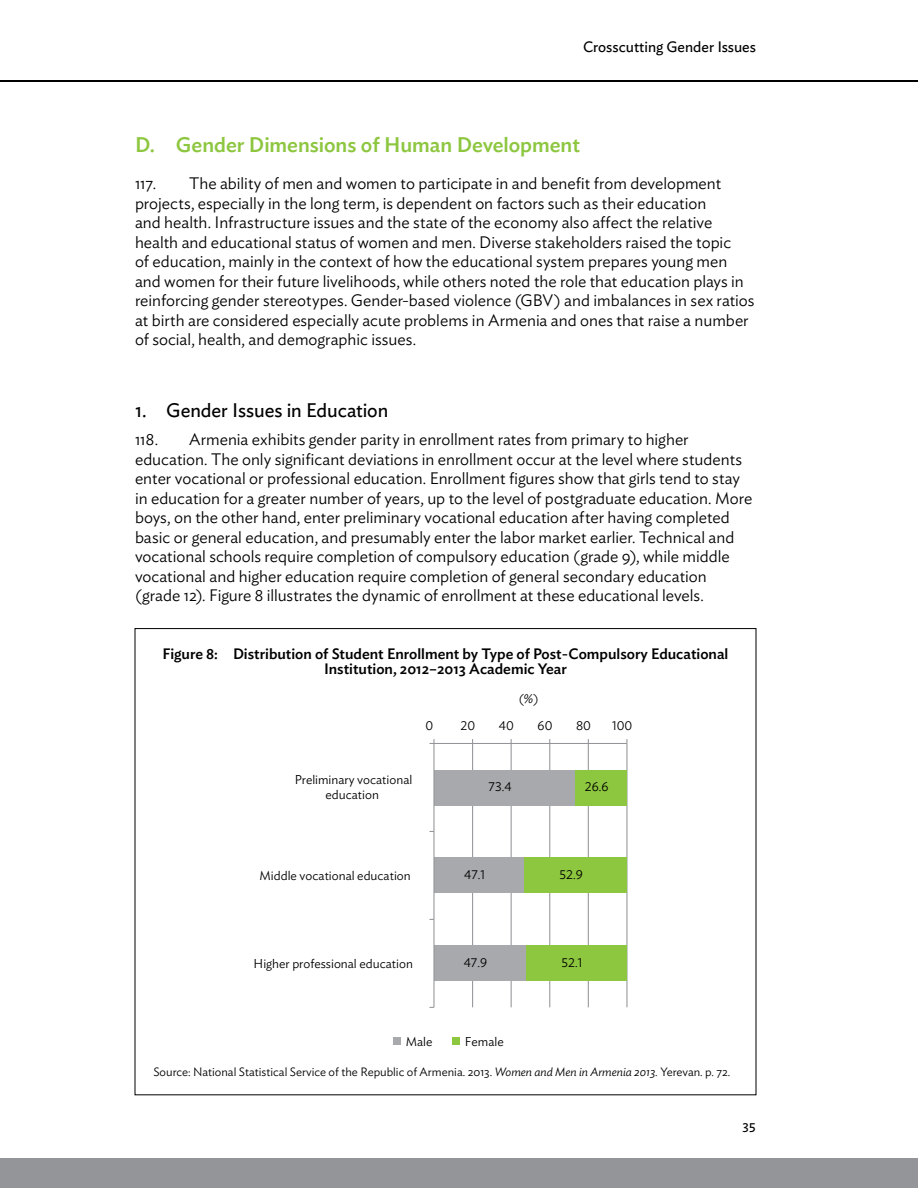
<style>
.page{position:relative;width:918px;height:1188px;background:#fff}
.page>*{position:absolute;margin:0;border:0;box-sizing:border-box;transform-origin:0 0}
.t1{font:500 21px "Ideal Sans";color:#8dc63f}
.t2{font:19.5px "Ideal Sans";letter-spacing:-.005em;color:#000}
.t3{font:300 16.5px/19.5px "Ideal Sans";color:#000}
.t4{font:500 15px/15px "Ideal Sans";color:#000;text-align:center}
.t5{font:15px "Ideal Sans";color:#000}
.t6{font:13.5px "Ideal Sans";color:#000}
.t7{font:300 12.75px/15.3px "Ideal Sans";color:#000;text-align:center}
.t8{font:300 12px "Ideal Sans";color:#000}
.s1{font-style:italic}
</style>
<div class="page">
<div style="left:0;top:1159px;width:918px;height:29px;background:#939598"></div>
<hr style="left:0;top:80px;width:918px;height:2px;background:#000">
<hr style="left:472px;top:743px;width:1px;height:264px;background:#939598">
<hr style="left:511px;top:743px;width:1px;height:264px;background:#939598">
<hr style="left:549px;top:743px;width:1px;height:264px;background:#939598">
<hr style="left:588px;top:743px;width:1px;height:264px;background:#939598">
<hr style="left:626px;top:743px;width:1px;height:264px;background:#939598">
<div style="left:434px;top:770px;width:142px;height:35px;background:#a7a9ac"></div>
<div style="left:434px;top:858px;width:91px;height:35px;background:#a7a9ac"></div>
<div style="left:434px;top:946px;width:92px;height:35px;background:#a7a9ac"></div>
<div style="left:576px;top:770px;width:51px;height:35px;background:#8dc63f"></div>
<div style="left:525px;top:858px;width:102px;height:35px;background:#8dc63f"></div>
<div style="left:526px;top:946px;width:101px;height:35px;background:#8dc63f"></div>
<hr style="left:434px;top:743px;width:193px;height:1px;background:#939598">
<hr style="left:433px;top:743px;width:2px;height:264px;background:#939598">
<svg style="left:429px;top:739px;width:6px;height:5px"></svg>
<div style="left:452px;top:1038px;width:8px;height:7px;background:#8dc63f"></div>
<div style="left:393px;top:1037px;width:8px;height:8px;background:#a7a9ac"></div>
<p class="t5" style="left:583px;top:36px;width:174px">Crosscutting Gender Issues</p>
<p class="t1" style="left:135px;top:128px;width:447px">D. Gender Dimensions of Human Development</p>
<p class="t3" style="left:135px;top:172px;width:23px">117.</p>
<p class="t3" style="left:135px;top:172px;width:621px;text-indent:54px">The ability of men and women to participate in and benefit from development projects, especially in the long term, is dependent on factors such as their education<br>and health. Infrastructure issues and the state of the economy also affect the relative health and educational status of women and men. Diverse stakeholders raised the topic<br>of education, mainly in the context of how the educational system prepares young men and women for their future livelihoods, while others noted the role that education plays in reinforcing gender stereotypes. Gender-based violence (GBV) and imbalances in sex ratios at birth are considered especially acute problems in Armenia and ones that raise a number of social, health, and demographic issues.</p>
<p class="t2" style="left:135px;top:395px;width:255px">1. Gender Issues in Education</p>
<p class="t3" style="left:135px;top:428px;width:25px">118.</p>
<p class="t3" style="left:135px;top:428px;width:619px;text-indent:54px">Armenia exhibits gender parity in enrollment rates from primary to higher education. The only significant deviations in enrollment occur at the level where students enter vocational or professional education. Enrollment figures show that girls tend to stay in education for a greater number of years, up to the level of postgraduate education. More boys, on the other hand, enter preliminary vocational education after having completed basic or general education, and presumably enter the labor market earlier. Technical and vocational schools require completion of compulsory education (grade 9), while middle vocational and higher education require completion of general secondary education (grade 12). Figure 8 illustrates the dynamic of enrollment at these educational levels.</p>
<p class="t4" style="left:163px;top:645px;width:567px">Figure 8: Distribution of Student Enrollment by Type of Post-Compulsory Educational<br>Institution, 2012–2013 Academic Year</p>
<p class="t7" style="left:519px;top:690px;width:21px">(%)</p>
<p class="t7" style="left:425px;top:717px;width:9px">0</p>
<p class="t7" style="left:461px;top:717px;width:16px">20</p>
<p class="t7" style="left:499px;top:717px;width:16px">40</p>
<p class="t7" style="left:538px;top:717px;width:16px">60</p>
<p class="t7" style="left:576px;top:717px;width:16px">80</p>
<p class="t7" style="left:612px;top:717px;width:22px">100</p>
<p class="t7" style="left:295px;top:771px;width:119px">Preliminary vocational education</p>
<p class="t7" style="left:489px;top:778px;width:24px">73.4</p>
<p class="t7" style="left:585px;top:778px;width:25px">26.6</p>
<p class="t7" style="left:260px;top:867px;width:153px">Middle vocational education</p>
<p class="t7" style="left:464px;top:866px;width:22px">47.1</p>
<p class="t7" style="left:560px;top:866px;width:25px">52.9</p>
<p class="t7" style="left:254px;top:955px;width:161px">Higher professional education</p>
<p class="t7" style="left:464px;top:954px;width:25px">47.9</p>
<p class="t7" style="left:562px;top:954px;width:22px">52.1</p>
<p class="t7" style="left:406px;top:1032px;width:28px">Male</p>
<p class="t7" style="left:465px;top:1033px;width:40px">Female</p>
<p class="t8" style="left:153px;top:1063px;width:578px">Source: National Statistical Service of the Republic of Armenia. 2013. <span class="s1">Women and Men in Armenia 2013.</span> Yerevan. p. 72.</p>
<p class="t6" style="left:743px;top:1115px;width:15px">35</p>
</div>
